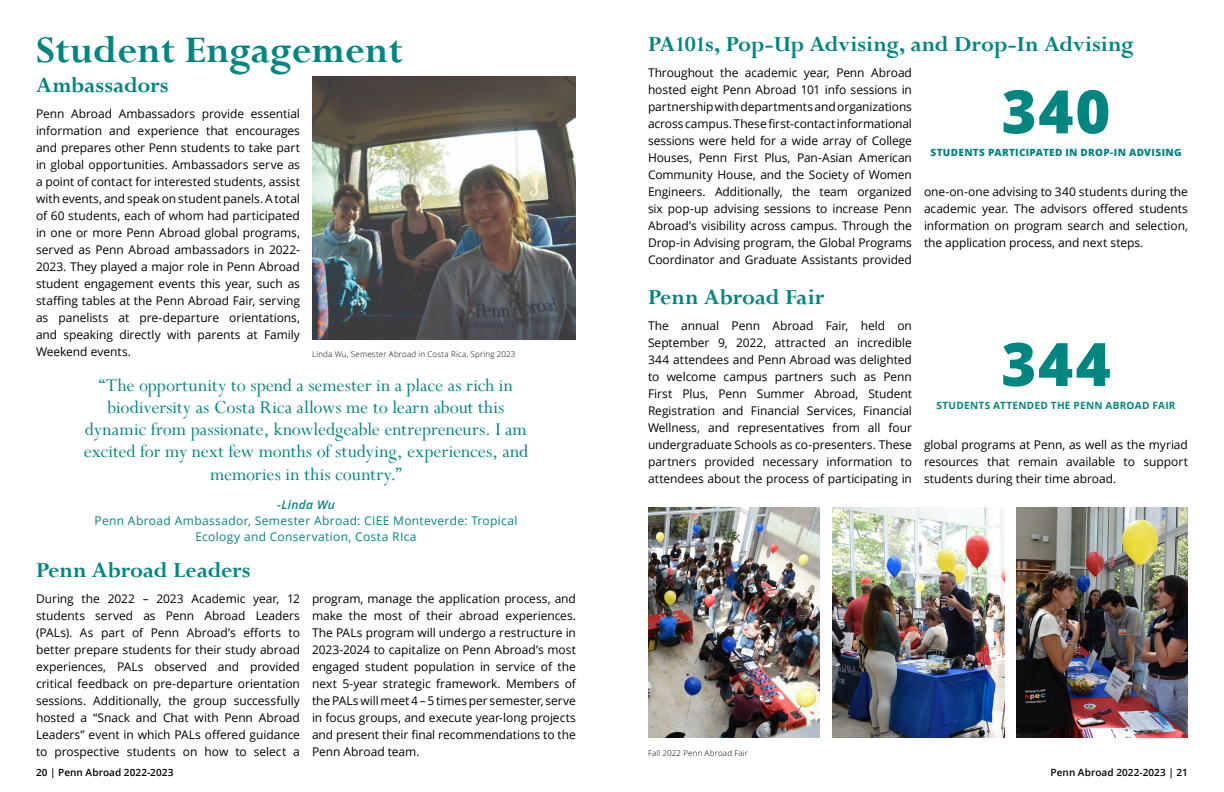
<style>
.page{position:relative;width:1224px;height:792px;background:#fff}
.page>*{position:absolute;margin:0;border:0;box-sizing:border-box;transform-origin:0 0}
.Infographic_Subtitle{font:800 60px "Open Sans";letter-spacing:.03em;color:#008681}
.Title_TOC{font:700 42px "Perpetua";color:#008681}
.Section_Title_Span_Column{font:700 24px "Perpetua";letter-spacing:-.005em;color:#008681}
.Quote_big{font:20px/22.2px "Perpetua";color:#008681;text-align:center}
.Body_Text{font:12px/17px "Open Sans";letter-spacing:-.005em;color:#000;text-align:justify}
.Quote_Name{font:12px/16px "Open Sans";letter-spacing:.025em;color:#008681;text-align:center}
.Quote_Name-2{font:italic 600 12px "Open Sans";letter-spacing:.025em;color:#008681}
.t1{font:600 10px "Open Sans";letter-spacing:.01em;color:#000}
.Infographic_Subtitle-2{font:800 10px "Open Sans";letter-spacing:.03em;color:#008681}
.Infographic_Subtitle-3{font:700 10px "Open Sans";letter-spacing:.035em;color:#008681}
.Photo_Caption{font:300 8px "Open Sans";letter-spacing:.025em;color:#000}
</style>
<div class="page">
<img style="left:312px;top:76px;width:264px;height:264px">
<img style="left:648px;top:507px;width:172px;height:231px">
<img style="left:1016px;top:507px;width:172px;height:231px">
<img style="left:832px;top:507px;width:172px;height:231px">
<h2 class="Title_TOC" style="left:36px;top:24px;width:368px">Student Engagement</h2>
<h2 class="Section_Title_Span_Column" style="left:36px;top:70px;width:134px">Ambassadors</h2>
<p class="Body_Text" style="left:36px;top:104px;width:266px">Penn Abroad Ambassadors provide essential information and experience that encourages and prepares other Penn students to take part in global opportunities. Ambassadors serve as a point of contact for interested students, assist with events, and speak on student panels. A total of 60 students, each of whom had participated in one or more Penn Abroad global programs, served as Penn Abroad ambassadors in 2022- 2023. They played a major role in Penn Abroad student engagement events this year, such as staffing tables at the Penn Abroad Fair, serving as panelists at pre-departure orientations, and speaking directly with parents at Family Weekend events.</p>
<p class="Photo_Caption" style="left:312px;top:349px;width:205px">Linda Wu, Semester Abroad in Costa Rica, Spring 2023</p>
<p class="Quote_big" style="left:84px;top:374px;width:446px">“The opportunity to spend a semester in a place as rich in biodiversity as Costa Rica allows me to learn about this dynamic from passionate, knowledgeable entrepreneurs. I am excited for my next few months of studying, experiences, and memories in this country.”</p>
<p class="Quote_Name-2" style="left:277px;top:497px;width:59px">-Linda Wu</p>
<p class="Quote_Name" style="left:95px;top:513px;width:424px">Penn Abroad Ambassador, Semester Abroad: CIEE Monteverde: Tropical<br>Ecology and Conservation, Costa RIca</p>
<h2 class="Section_Title_Span_Column" style="left:36px;top:555px;width:216px">Penn Abroad Leaders</h2>
<p class="Body_Text" style="left:36px;top:590px;width:266px">During the 2022 – 2023 Academic year, 12 students served as Penn Abroad Leaders (PALs). As part of Penn Abroad’s efforts to better prepare students for their study abroad experiences, PALs observed and provided critical feedback on pre-departure orientation sessions. Additionally, the group successfully hosted a “Snack and Chat with Penn Abroad Leaders” event in which PALs offered guidance to prospective students on how to select a</p>
<p class="Body_Text" style="left:312px;top:590px;width:266px">program, manage the application process, and make the most of their abroad experiences.<br>The PALs program will undergo a restructure in 2023-2024 to capitalize on Penn Abroad’s most engaged student population in service of the next 5-year strategic framework. Members of the PALs will meet 4 – 5 times per semester, serve in focus groups, and execute year-long projects and present their final recommendations to the Penn Abroad team.</p>
<h2 class="Section_Title_Span_Column" style="left:648px;top:29px;width:487px">PA101s, Pop-Up Advising, and Drop-In Advising</h2>
<p class="Body_Text" style="left:648px;top:64px;width:266px">Throughout the academic year, Penn Abroad hosted eight Penn Abroad 101 info sessions in partnership with departments and organizations across campus. These first-contact informational sessions were held for a wide array of College Houses, Penn First Plus, Pan-Asian American Community House, and the Society of Women Engineers. Additionally, the team organized six pop-up advising sessions to increase Penn Abroad’s visibility across campus. Through the Drop-in Advising program, the Global Programs Coordinator and Graduate Assistants provided</p>
<h3 class="Infographic_Subtitle" style="left:1002px;top:66px;width:110px">340</h3>
<h3 class="Infographic_Subtitle-2" style="left:930px;top:145px;width:253px">STUDENTS PARTICIPATED IN DROP-IN ADVISING</h3>
<p class="Body_Text" style="left:924px;top:183px;width:266px">one-on-one advising to 340 students during the academic year. The advisors offered students information on program search and selection, the application process, and next steps.</p>
<h2 class="Section_Title_Span_Column" style="left:648px;top:282px;width:178px">Penn Abroad Fair</h2>
<p class="Body_Text" style="left:648px;top:316px;width:266px">The annual Penn Abroad Fair, held on September 9, 2022, attracted an incredible 344 attendees and Penn Abroad was delighted to welcome campus partners such as Penn First Plus, Penn Summer Abroad, Student Registration and Financial Services, Financial Wellness, and representatives from all four undergraduate Schools as co-presenters. These partners provided necessary information to attendees about the process of participating in</p>
<h3 class="Infographic_Subtitle" style="left:1001px;top:319px;width:111px">344</h3>
<h3 class="Infographic_Subtitle-3" style="left:936px;top:398px;width:241px">STUDENTS ATTENDED THE PENN ABROAD FAIR</h3>
<p class="Body_Text" style="left:924px;top:435px;width:266px">global programs at Penn, as well as the myriad resources that remain available to support students during their time abroad.</p>
<p class="Photo_Caption" style="left:648px;top:748px;width:102px">Fall 2022 Penn Abroad Fair</p>
<p class="t1" style="left:36px;top:765px;width:139px">20 | Penn Abroad 2022-2023</p>
<p class="t1" style="left:1051px;top:765px;width:139px">Penn Abroad 2022-2023 | 21</p>
</div>
